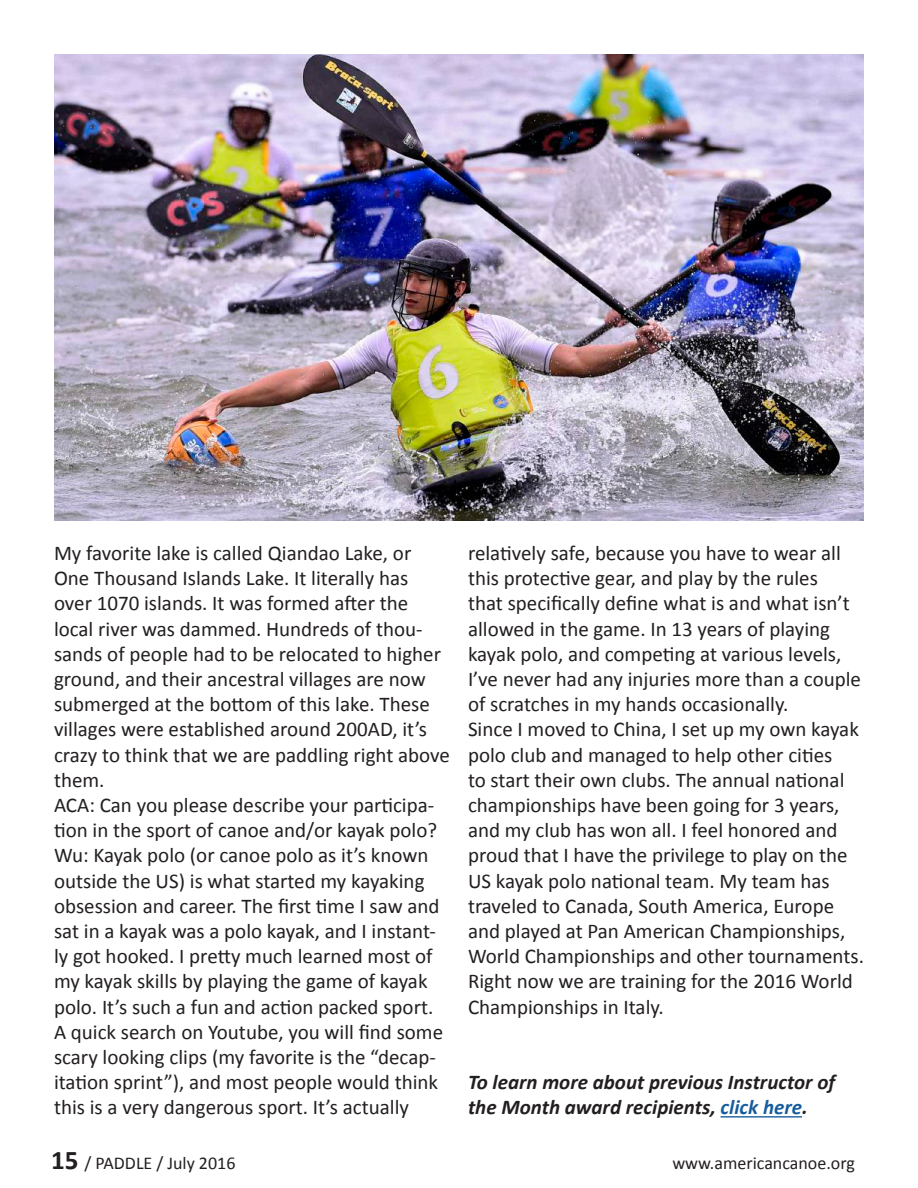
<style>
.page{position:relative;width:918px;height:1188px;background:#fff}
.page>*{position:absolute;margin:0;border:0;box-sizing:border-box;transform-origin:0 0}
.t1{font:21px/25.2px "Calibri";color:#231f20}
.t2{font:italic 700 21px/25.2px "Calibri";color:#231f20}
.t3{font:18px "Calibri";color:#231f20}
.s1{color:#175d9e}
.s2{font-weight:700;font-size:27px}
</style>
<div class="page">
<hr style="left:721px;top:1116px;width:81px;height:2px;background:#175d9e">
<img style="left:54px;top:54px;width:810px;height:467px">
<p class="t1" style="left:54px;top:541px;width:398px">My favorite lake is called Qiandao Lake, or One Thousand Islands Lake. It literally has over 1070 islands. It was formed after the local river was dammed. Hundreds of thou&shy;sands of people had to be relocated to higher ground, and their ancestral villages are now submerged at the bottom of this lake. These villages were established around 200AD, it’s crazy to think that we are paddling right above them.<br>ACA: Can you please describe your participa&shy;tion in the sport of canoe and/or kayak polo?<br>Wu: Kayak polo (or canoe polo as it’s known outside the US) is what started my kayaking obsession and career. The first time I saw and sat in a kayak was a polo kayak, and I instant&shy;ly got hooked. I pretty much learned most of my kayak skills by playing the game of kayak polo. It’s such a fun and action packed sport.<br>A quick search on Youtube, you will find some scary looking clips (my favorite is the “decap&shy;itation sprint”), and most people would think this is a very dangerous sport. It’s actually</p>
<p class="t1" style="left:468px;top:541px;width:397px">relatively safe, because you have to wear all this protective gear, and play by the rules<br>that specifically define what is and what isn’t allowed in the game. In 13 years of playing kayak polo, and competing at various levels, I’ve never had any injuries more than a couple of scratches in my hands occasionally.<br>Since I moved to China, I set up my own kayak polo club and managed to help other cities<br>to start their own clubs. The annual national championships have been going for 3 years, and my club has won all. I feel honored and proud that I have the privilege to play on the US kayak polo national team. My team has traveled to Canada, South America, Europe and played at Pan American Championships, World Championships and other tournaments.<br>Right now we are training for the 2016 World Championships in Italy.</p>
<p class="t2" style="left:468px;top:1070px;width:369px">To learn more about previous Instructor of the Month award recipients, <span class="s1">click here</span>.</p>
<p class="t3" style="left:51px;top:1152px;width:186px"><span class="s2">15</span> / PADDLE / July 2016</p>
<p class="t3" style="left:672px;top:1152px;width:184px">www.americancanoe.org</p>
</div>
